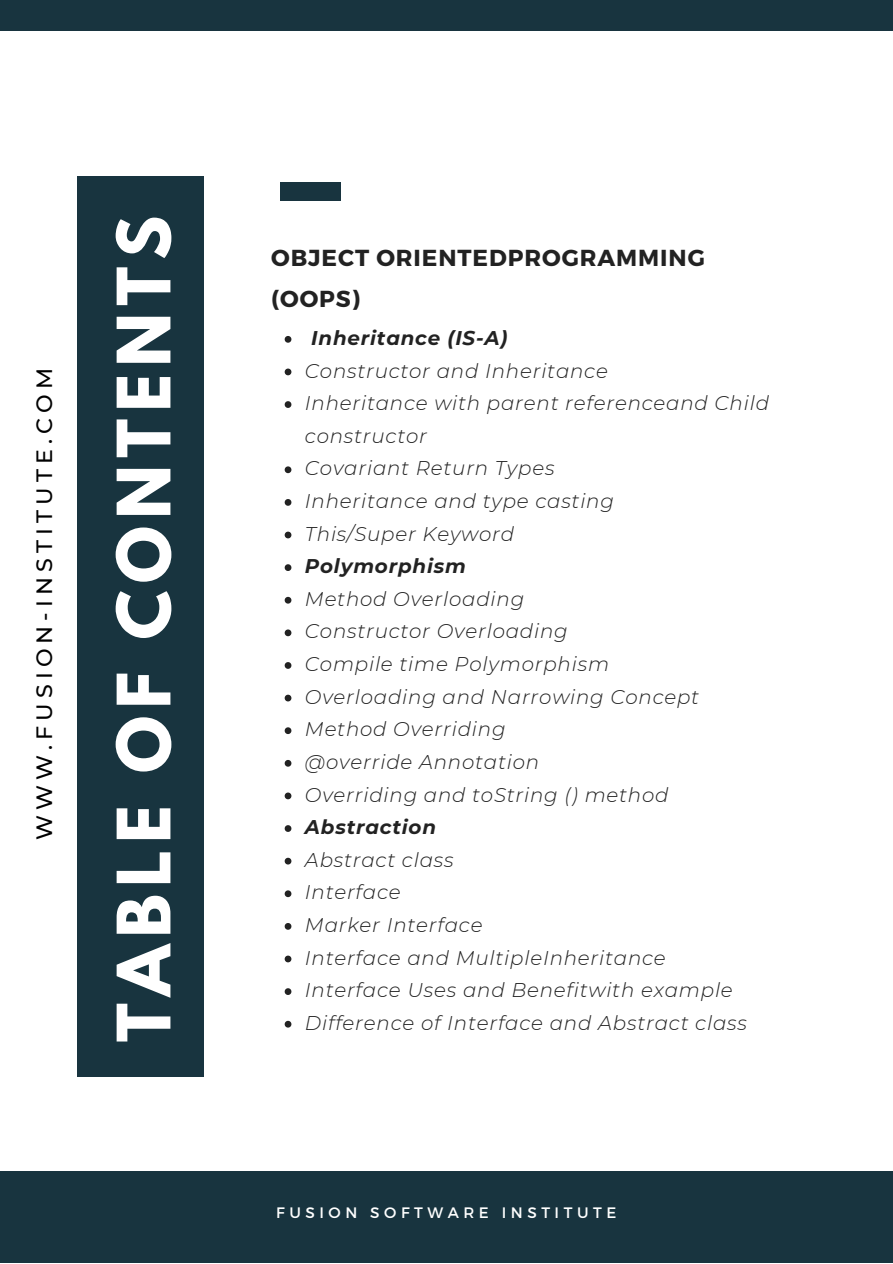
<style>
.page{position:relative;width:893px;height:1264px;background:#fff}
.page>*{position:absolute;margin:0;border:0;box-sizing:border-box;transform-origin:0 0}
.t1{font:700 65.25px "League Spartan";letter-spacing:.11em;color:#fff}
.t2{font:700 23.1px/41.5px "Montserrat";letter-spacing:.04em;color:#222}
.t3{font:500 22.2px "Montserrat";letter-spacing:.23em;color:#000}
.t4{font:italic 300 19.8px/32.5px "Montserrat";letter-spacing:.04em;color:#222}
.t5{font:italic 700 19.8px "Montserrat";letter-spacing:.04em;color:#222}
.t6{font:15.15px "Montserrat";letter-spacing:.3em;color:#fff}
</style>
<div class="page">
<div style="left:78px;top:176px;width:126px;height:900px;background:#18343f"></div>
<div style="left:0;top:1171px;width:892px;height:91px;background:#18343f"></div>
<div style="left:0;top:0;width:892px;height:30px;background:#18343f"></div>
<div style="left:279px;top:182px;width:61px;height:18px;background:#18343f"></div>
<svg style="left:285px;top:336px;width:6px;height:7px"></svg>
<svg style="left:285px;top:368px;width:6px;height:7px"></svg>
<svg style="left:285px;top:401px;width:6px;height:7px"></svg>
<svg style="left:285px;top:466px;width:6px;height:7px"></svg>
<svg style="left:285px;top:499px;width:6px;height:7px"></svg>
<svg style="left:285px;top:531px;width:6px;height:7px"></svg>
<svg style="left:285px;top:564px;width:6px;height:7px"></svg>
<svg style="left:285px;top:597px;width:6px;height:6px"></svg>
<svg style="left:285px;top:629px;width:6px;height:7px"></svg>
<svg style="left:285px;top:662px;width:6px;height:7px"></svg>
<svg style="left:285px;top:694px;width:6px;height:7px"></svg>
<svg style="left:285px;top:727px;width:6px;height:7px"></svg>
<svg style="left:285px;top:760px;width:6px;height:6px"></svg>
<svg style="left:285px;top:792px;width:6px;height:7px"></svg>
<svg style="left:285px;top:825px;width:6px;height:7px"></svg>
<svg style="left:285px;top:857px;width:6px;height:7px"></svg>
<svg style="left:285px;top:890px;width:6px;height:7px"></svg>
<svg style="left:285px;top:923px;width:6px;height:6px"></svg>
<svg style="left:285px;top:955px;width:6px;height:7px"></svg>
<svg style="left:285px;top:988px;width:6px;height:6px"></svg>
<svg style="left:285px;top:1020px;width:6px;height:7px"></svg>
<p class="t3" style="left:31px;top:840px;width:474px;rotate:-90deg">WWW.FUSION-INSTITUTE.COM</p>
<h1 class="t1" style="left:112px;top:1042px;width:827px;rotate:-90deg">TABLE OF CONTENTS</h1>
<p class="t2" style="left:271px;top:235px;width:435px">OBJECT ORIENTEDPROGRAMMING (OOPS)</p>
<p class="t5" style="left:311px;top:326px;width:198px">Inheritance (IS-A)</p>
<p class="t4" style="left:305px;top:354px;width:465px">Constructor and Inheritance<br>Inheritance with parent referenceand Child constructor<br>Covariant Return Types<br>Inheritance and type casting<br>This/Super Keyword</p>
<p class="t5" style="left:305px;top:554px;width:162px">Polymorphism</p>
<p class="t4" style="left:305px;top:582px;width:396px">Method Overloading<br>Constructor Overloading<br>Compile time Polymorphism<br>Overloading and Narrowing Concept<br>Method Overriding<br>@override Annotation<br>Overriding and toString () method</p>
<p class="t5" style="left:305px;top:815px;width:133px">Abstraction</p>
<p class="t4" style="left:305px;top:843px;width:443px">Abstract class<br>Interface<br>Marker Interface<br>Interface and MultipleInheritance<br>Interface Uses and Benefitwith example<br>Difference of Interface and Abstract class</p>
<p class="t6" style="left:276px;top:1203px;width:341px">FUSION SOFTWARE INSTITUTE</p>
</div>
